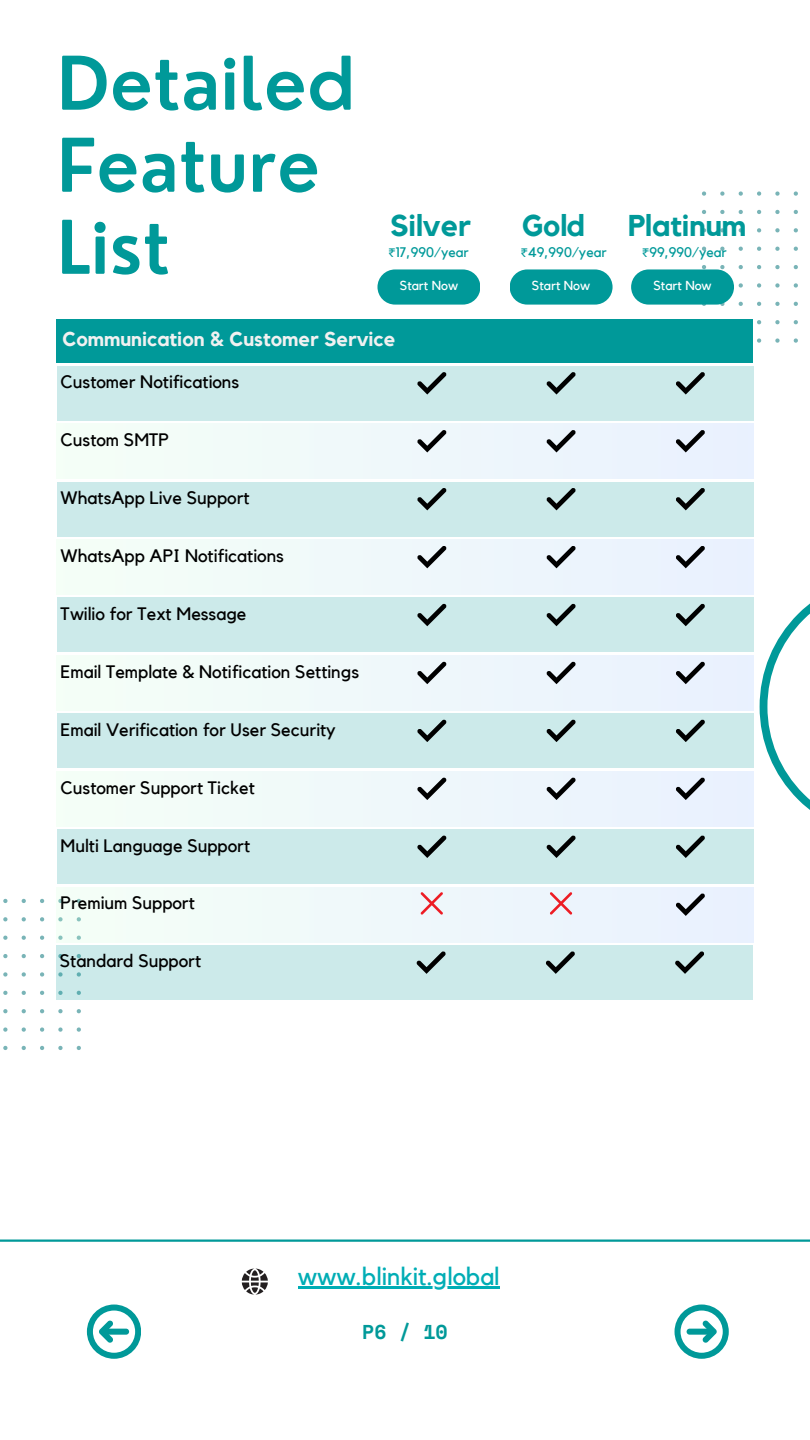
<style>
.page{position:relative;width:810px;height:1440px;background:#fff}
.page>*{position:absolute;margin:0;border:0;box-sizing:border-box;transform-origin:0 0}
.t1{font:600 72.1px/82px "Nourd";color:#099}
.t2{font:700 30px "Kollektif";color:#099}
.t3{font:25px "Kollektif";color:#00adb5}
.t4{font:700 20px "Kollektif";color:#f1f1f1}
.t5{font:700 20px "Space Mono";color:#099}
.t6{font:18px "Kollektif";color:#000}
.t7{font:13.9px "Kollektif";color:#099}
.t8{font:13px "Kollektif";color:#fff}
.s1{font-family:"Noto Sans Gurmukhi"}
</style>
<div class="page">
<svg style="left:3px;top:1046px;width:4px;height:4px"></svg>
<svg style="left:3px;top:1027px;width:4px;height:5px"></svg>
<svg style="left:3px;top:1009px;width:4px;height:4px"></svg>
<svg style="left:3px;top:991px;width:4px;height:4px"></svg>
<svg style="left:3px;top:972px;width:4px;height:5px"></svg>
<svg style="left:3px;top:954px;width:4px;height:4px"></svg>
<svg style="left:3px;top:936px;width:4px;height:4px"></svg>
<svg style="left:3px;top:917px;width:4px;height:4px"></svg>
<svg style="left:3px;top:899px;width:4px;height:4px"></svg>
<svg style="left:22px;top:1046px;width:4px;height:4px"></svg>
<svg style="left:22px;top:1027px;width:4px;height:5px"></svg>
<svg style="left:22px;top:1009px;width:4px;height:4px"></svg>
<svg style="left:22px;top:991px;width:4px;height:4px"></svg>
<svg style="left:22px;top:972px;width:4px;height:5px"></svg>
<svg style="left:22px;top:954px;width:4px;height:4px"></svg>
<svg style="left:22px;top:936px;width:4px;height:4px"></svg>
<svg style="left:22px;top:917px;width:4px;height:4px"></svg>
<svg style="left:22px;top:899px;width:4px;height:4px"></svg>
<svg style="left:40px;top:1046px;width:4px;height:4px"></svg>
<svg style="left:40px;top:1027px;width:4px;height:5px"></svg>
<svg style="left:40px;top:1009px;width:4px;height:4px"></svg>
<svg style="left:40px;top:991px;width:4px;height:4px"></svg>
<svg style="left:40px;top:972px;width:4px;height:5px"></svg>
<svg style="left:40px;top:954px;width:4px;height:4px"></svg>
<svg style="left:40px;top:936px;width:4px;height:4px"></svg>
<svg style="left:40px;top:917px;width:4px;height:4px"></svg>
<svg style="left:40px;top:899px;width:4px;height:4px"></svg>
<svg style="left:58px;top:1046px;width:5px;height:4px"></svg>
<svg style="left:58px;top:1027px;width:5px;height:5px"></svg>
<svg style="left:58px;top:1009px;width:5px;height:4px"></svg>
<svg style="left:77px;top:1046px;width:4px;height:4px"></svg>
<svg style="left:77px;top:1027px;width:4px;height:5px"></svg>
<svg style="left:77px;top:1009px;width:4px;height:4px"></svg>
<svg style="left:702px;top:265px;width:4px;height:4px"></svg>
<svg style="left:702px;top:247px;width:4px;height:4px"></svg>
<svg style="left:702px;top:228px;width:4px;height:4px"></svg>
<svg style="left:702px;top:210px;width:4px;height:4px"></svg>
<svg style="left:702px;top:191px;width:4px;height:5px"></svg>
<svg style="left:720px;top:265px;width:5px;height:4px"></svg>
<svg style="left:720px;top:247px;width:5px;height:4px"></svg>
<svg style="left:720px;top:228px;width:5px;height:4px"></svg>
<svg style="left:720px;top:210px;width:5px;height:4px"></svg>
<svg style="left:720px;top:191px;width:5px;height:5px"></svg>
<svg style="left:739px;top:302px;width:4px;height:4px"></svg>
<svg style="left:739px;top:283px;width:4px;height:5px"></svg>
<svg style="left:739px;top:265px;width:4px;height:4px"></svg>
<svg style="left:739px;top:247px;width:4px;height:4px"></svg>
<svg style="left:739px;top:228px;width:4px;height:4px"></svg>
<svg style="left:739px;top:210px;width:4px;height:4px"></svg>
<svg style="left:739px;top:191px;width:4px;height:5px"></svg>
<svg style="left:757px;top:338px;width:4px;height:5px"></svg>
<svg style="left:757px;top:320px;width:4px;height:4px"></svg>
<svg style="left:757px;top:302px;width:4px;height:4px"></svg>
<svg style="left:757px;top:283px;width:4px;height:5px"></svg>
<svg style="left:757px;top:265px;width:4px;height:4px"></svg>
<svg style="left:757px;top:247px;width:4px;height:4px"></svg>
<svg style="left:757px;top:228px;width:4px;height:4px"></svg>
<svg style="left:757px;top:210px;width:4px;height:4px"></svg>
<svg style="left:757px;top:191px;width:4px;height:5px"></svg>
<svg style="left:775px;top:338px;width:5px;height:5px"></svg>
<svg style="left:775px;top:320px;width:5px;height:4px"></svg>
<svg style="left:775px;top:302px;width:5px;height:4px"></svg>
<svg style="left:775px;top:283px;width:5px;height:5px"></svg>
<svg style="left:775px;top:265px;width:5px;height:4px"></svg>
<svg style="left:775px;top:247px;width:5px;height:4px"></svg>
<svg style="left:775px;top:228px;width:5px;height:4px"></svg>
<svg style="left:775px;top:210px;width:5px;height:4px"></svg>
<svg style="left:775px;top:191px;width:5px;height:5px"></svg>
<svg style="left:794px;top:338px;width:4px;height:5px"></svg>
<svg style="left:794px;top:320px;width:4px;height:4px"></svg>
<svg style="left:794px;top:302px;width:4px;height:4px"></svg>
<svg style="left:794px;top:283px;width:4px;height:5px"></svg>
<svg style="left:794px;top:265px;width:4px;height:4px"></svg>
<svg style="left:794px;top:247px;width:4px;height:4px"></svg>
<svg style="left:794px;top:228px;width:4px;height:4px"></svg>
<svg style="left:794px;top:210px;width:4px;height:4px"></svg>
<svg style="left:794px;top:191px;width:4px;height:5px"></svg>
<hr style="left:0;top:1240px;width:810px;height:2px;background:#099">
<svg style="left:675px;top:1305px;width:54px;height:54px"></svg>
<svg style="left:87px;top:1305px;width:54px;height:54px"></svg>
<svg style="left:760px;top:603px;width:50px;height:207px"></svg>
<div style="left:57px;top:319px;width:696px;height:44px;background:#099"></div>
<div style="left:377px;top:269px;width:103px;height:36px;background:#099;border-radius:18px"></div>
<div style="left:57px;top:366px;width:696px;height:55px;background:#cceaea"></div>
<svg style="left:417px;top:372px;width:29px;height:22px"></svg>
<svg style="left:546px;top:372px;width:30px;height:22px"></svg>
<svg style="left:676px;top:372px;width:29px;height:22px"></svg>
<div style="left:510px;top:269px;width:103px;height:36px;background:#099;border-radius:18px"></div>
<div style="left:631px;top:269px;width:103px;height:36px;background:#099;border-radius:18px"></div>
<div style="left:57px;top:424px;width:696px;height:55px;background:#eff8fa"></div>
<svg style="left:417px;top:430px;width:29px;height:22px"></svg>
<svg style="left:546px;top:430px;width:30px;height:22px"></svg>
<svg style="left:676px;top:430px;width:29px;height:22px"></svg>
<div style="left:57px;top:482px;width:696px;height:55px;background:#cceaea"></div>
<svg style="left:417px;top:488px;width:29px;height:22px"></svg>
<svg style="left:546px;top:488px;width:30px;height:22px"></svg>
<svg style="left:676px;top:488px;width:29px;height:22px"></svg>
<div style="left:57px;top:540px;width:696px;height:54px;background:#eff8fa"></div>
<svg style="left:417px;top:546px;width:29px;height:22px"></svg>
<svg style="left:546px;top:546px;width:30px;height:22px"></svg>
<svg style="left:676px;top:546px;width:29px;height:22px"></svg>
<div style="left:57px;top:597px;width:696px;height:55px;background:#cceaea"></div>
<svg style="left:417px;top:604px;width:29px;height:22px"></svg>
<svg style="left:546px;top:604px;width:30px;height:22px"></svg>
<svg style="left:676px;top:604px;width:29px;height:22px"></svg>
<div style="left:57px;top:655px;width:696px;height:55px;background:#eff8fa"></div>
<svg style="left:417px;top:662px;width:29px;height:22px"></svg>
<svg style="left:546px;top:662px;width:30px;height:22px"></svg>
<svg style="left:676px;top:662px;width:29px;height:22px"></svg>
<div style="left:57px;top:713px;width:696px;height:55px;background:#cceaea"></div>
<svg style="left:417px;top:719px;width:29px;height:23px"></svg>
<svg style="left:546px;top:719px;width:30px;height:23px"></svg>
<svg style="left:676px;top:719px;width:29px;height:23px"></svg>
<div style="left:57px;top:771px;width:696px;height:55px;background:#eff8fa"></div>
<svg style="left:417px;top:777px;width:29px;height:23px"></svg>
<svg style="left:546px;top:777px;width:30px;height:23px"></svg>
<svg style="left:676px;top:777px;width:29px;height:23px"></svg>
<div style="left:57px;top:829px;width:696px;height:55px;background:#cceaea"></div>
<svg style="left:417px;top:835px;width:29px;height:23px"></svg>
<svg style="left:546px;top:835px;width:30px;height:23px"></svg>
<svg style="left:676px;top:835px;width:29px;height:23px"></svg>
<div style="left:57px;top:887px;width:696px;height:55px;background:#eff8fa"></div>
<svg style="left:676px;top:893px;width:29px;height:23px"></svg>
<svg style="left:242px;top:1269px;width:26px;height:26px"></svg>
<hr style="left:298px;top:1287px;width:202px;height:2px;background:#00adb5">
<svg style="left:421px;top:892px;width:22px;height:23px"></svg>
<svg style="left:550px;top:892px;width:22px;height:23px"></svg>
<div style="left:56px;top:945px;width:696px;height:55px;background:#cceaea"></div>
<svg style="left:416px;top:951px;width:30px;height:23px"></svg>
<svg style="left:546px;top:951px;width:29px;height:23px"></svg>
<svg style="left:675px;top:951px;width:29px;height:23px"></svg>
<p class="t1" style="left:57px;top:42px;width:300px">Detailed<br>Feature<br>List</p>
<h2 class="t2" style="left:390px;top:212px;width:82px">Silver</h2>
<h2 class="t7" style="left:388px;top:246px;width:82px"><span class="s1">₹</span>17,990/year</h2>
<h2 class="t8" style="left:400px;top:279px;width:60px">Start Now</h2>
<p class="t4" style="left:62px;top:330px;width:335px">Communication &amp; Customer Service</p>
<p class="t6" style="left:61px;top:374px;width:180px">Customer Notifications</p>
<h6 class="t6" style="left:61px;top:431px;width:110px">Custom SMTP</h6>
<p class="t6" style="left:61px;top:489px;width:191px">WhatsApp Live Support</p>
<p class="t6" style="left:61px;top:547px;width:225px">WhatsApp API Notifications</p>
<p class="t6" style="left:61px;top:605px;width:187px">Twilio for Text Message</p>
<h6 class="t6" style="left:61px;top:663px;width:300px">Email Template &amp; Notification Settings</h6>
<p class="t6" style="left:61px;top:721px;width:277px">Email Verification for User Security</p>
<p class="t6" style="left:61px;top:779px;width:196px">Customer Support Ticket</p>
<p class="t6" style="left:61px;top:837px;width:191px">Multi Language Support</p>
<h6 class="t6" style="left:61px;top:895px;width:136px">Premium Support</h6>
<p class="t6" style="left:60px;top:953px;width:143px">Standard Support</p>
<p class="t2" style="left:522px;top:212px;width:64px">Gold</p>
<h5 class="t2" style="left:628px;top:212px;width:120px">Platinum</h5>
<p class="t7" style="left:520px;top:246px;width:88px"><span class="s1">₹</span>49,990/year</p>
<p class="t7" style="left:642px;top:246px;width:87px"><span class="s1">₹</span>99,990/year</p>
<p class="t8" style="left:532px;top:279px;width:60px">Start Now</p>
<p class="t8" style="left:653px;top:279px;width:60px">Start Now</p>
<p class="t3" style="left:298px;top:1265px;width:203px">www.blinkit.global</p>
<h1 class="t5" style="left:362px;top:1317px;width:87px">P6 / 10</h1>
</div>
